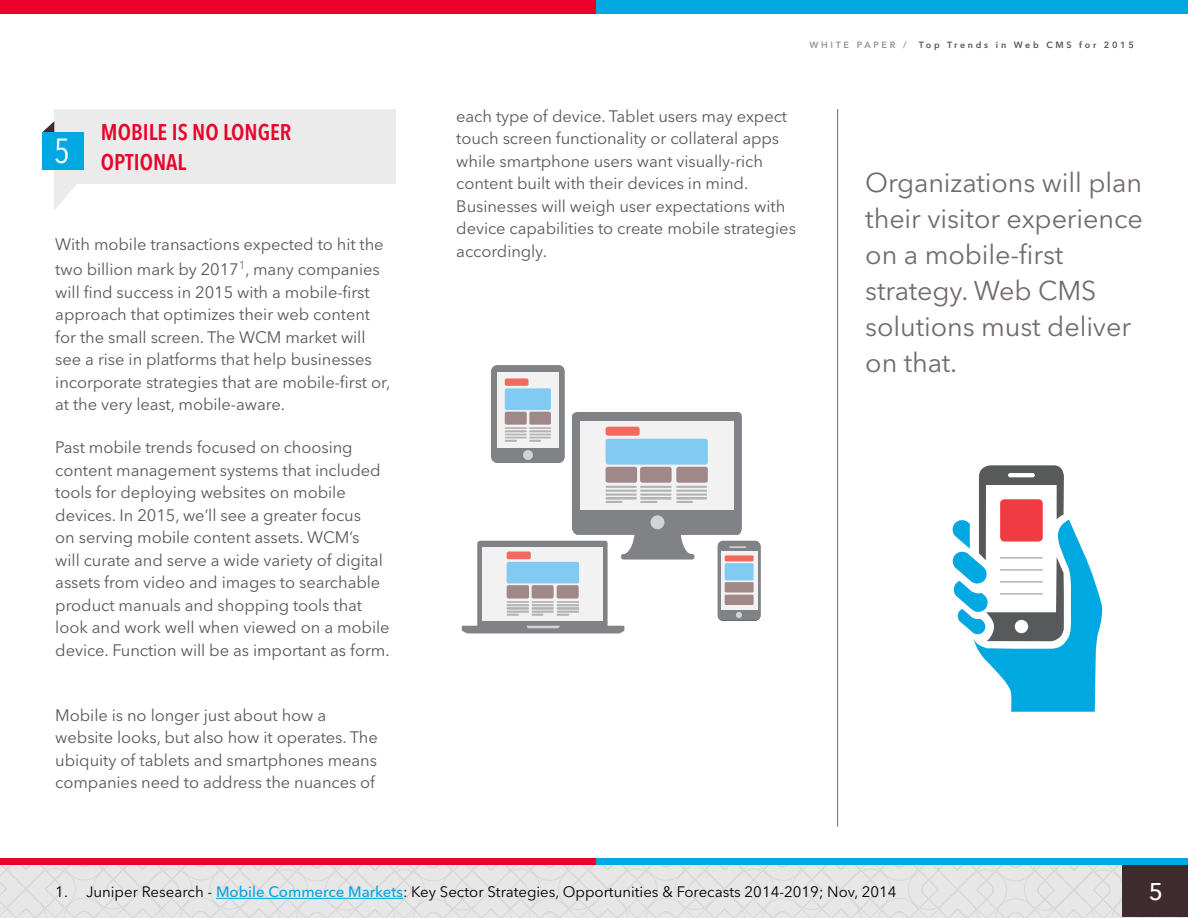
<style>
.page{position:relative;width:1188px;height:918px;background:#fff}
.page>*{position:absolute;margin:0;border:0;box-sizing:border-box;transform-origin:0 0}
.t1{font:27px/36px "Avenir Next LT Pro";letter-spacing:-.005em;color:#726a6b}
.t2{font:500 24px "Avenir Next LT Pro";color:#fff}
.t3{font:600 condensed 22.5px/30px "Avenir Next LT Pro";color:#eb0029}
.t4{font:16.5px/22.5px "Avenir Next LT Pro";letter-spacing:-.005em;color:#58595b}
.t5{font:15px "Avenir Next LT Pro";color:#000}
.t6{font:600 9px "Avenir Next LT Pro";letter-spacing:.3em;color:#5d5253}
.t7{font:600 9px "Avenir Next LT Pro";letter-spacing:.3em;color:#939598}
.s1{font-weight:500;color:#00a8e1}
</style>
<div class="page">
<div style="left:0;top:0;width:597px;height:13px;background:#eb0029"></div>
<div style="left:597px;top:0;width:591px;height:13px;background:#00a8e1"></div>
<svg style="left:0;top:865px;width:1188px;height:53px;background:#e4e4e4"></svg>
<div style="left:1122px;top:864px;width:66px;height:53px;background:#3f2b2e"></div>
<div style="left:0;top:858px;width:597px;height:6px;background:#eb0029"></div>
<div style="left:597px;top:858px;width:591px;height:6px;background:#00a8e1"></div>
<div style="left:0;top:1px;width:597px;height:13px;background:#eb0029"></div>
<div style="left:597px;top:1px;width:591px;height:13px;background:#00a8e1"></div>
<hr style="left:837px;top:109px;width:1px;height:718px;background:#726a6b">
<svg style="left:54px;top:184px;width:23px;height:26px"></svg>
<div style="left:54px;top:109px;width:342px;height:75px;background:#ebebec"></div>
<svg style="left:43px;top:121px;width:11px;height:11px"></svg>
<div style="left:43px;top:132px;width:41px;height:38px;background:#00a8e1"></div>
<hr style="left:216px;top:898px;width:187px;height:1px;background:#00a8e1">
<svg style="left:952px;top:465px;width:150px;height:247px"></svg>
<hr style="left:1000px;top:557px;width:43px;height:2px;background:#b3b3b3">
<hr style="left:1000px;top:569px;width:43px;height:2px;background:#b3b3b3">
<hr style="left:1000px;top:581px;width:43px;height:2px;background:#b3b3b3">
<hr style="left:1000px;top:593px;width:43px;height:2px;background:#b3b3b3">
<div style="left:1000px;top:499px;width:43px;height:43px;background:#f03b42;border-radius:4px"></div>
<div style="left:491px;top:365px;width:74px;height:98px;background:#808285;border-radius:6px"></div>
<div style="left:497px;top:372px;width:62px;height:75px;background:#f2f2f2"></div>
<div style="left:505px;top:378px;width:24px;height:8px;background:#f26a5e;border-radius:2px"></div>
<div style="left:505px;top:388px;width:46px;height:22px;background:#81cbf2;border-radius:2px"></div>
<svg style="left:718px;top:541px;width:42px;height:80px"></svg>
<div style="left:721px;top:551px;width:36px;height:58px;background:#f2f2f2"></div>
<svg style="left:462px;top:412px;width:284px;height:221px"></svg>
<div style="left:725px;top:555px;width:29px;height:6px;background:#f26a5e;border-radius:2px"></div>
<div style="left:725px;top:563px;width:29px;height:17px;background:#81cbf2;border-radius:2px"></div>
<div style="left:725px;top:582px;width:29px;height:11px;background:#a08888"></div>
<div style="left:725px;top:595px;width:29px;height:10px;background:#a08888"></div>
<h3 class="t3" style="left:54px;top:117px;width:227px;text-indent:47px">MOBI LE IS NO LONGER<br><sup>5</sup> OPTIONAL</h3>
<p class="t4" style="left:55px;top:231px;width:330px;line-height:25.5px">With mobile transactions expected to hit the two billion mark by 2017<sup>1</sup>, many companies</p>
<p class="t4" style="left:55px;top:281px;width:337px">will find success in 2015 with a mobile-first approach that optimizes their web content for the small screen. The WCM market will see a rise in platforms that help businesses incorporate strategies that are mobile-first or, at the very least, mobile-aware.</p>
<p class="t4" style="left:55px;top:436px;width:336px">Past mobile trends focused on choosing content management systems that included tools for deploying websites on mobile devices. In 2015, we’ll see a greater focus<br>on serving mobile content assets. WCM’s<br>will curate and serve a wide variety of digital assets from video and images to searchable product manuals and shopping tools that look and work well when viewed on a mobile device. Function will be as important as form.</p>
<p class="t4" style="left:55px;top:704px;width:324px">Mobile is no longer just about how a website looks, but also how it operates. The ubiquity of tablets and smartphones means companies need to address the nuances of</p>
<p class="t7" style="left:809px;top:39px;width:99px">WHITE PAPER /</p>
<p class="t6" style="left:919px;top:39px;width:217px">Top Trends in Web CMS for 2015</p>
<p class="t4" style="left:456px;top:105px;width:341px">each type of device. Tablet users may expect touch screen functionality or collateral apps while smartphone users want visually-rich content built with their devices in mind.<br>Businesses will weigh user expectations with device capabilities to create mobile strategies accordingly.</p>
<h1 class="t1" style="left:865px;top:164px;width:279px">Organizations will plan their visitor experience on a mobile-first strategy. Web CMS solutions must deliver on that.</h1>
<p class="t5" style="left:55px;top:883px;width:843px">1. Juniper Research - <span class="s1">Mobile Commerce Markets</span>: Key Sector Strategies, Opportunities &amp; Forecasts 2014-2019; Nov, 2014</p>
<h2 class="t2" style="left:1149px;top:877px;width:16px">5</h2>
</div>
